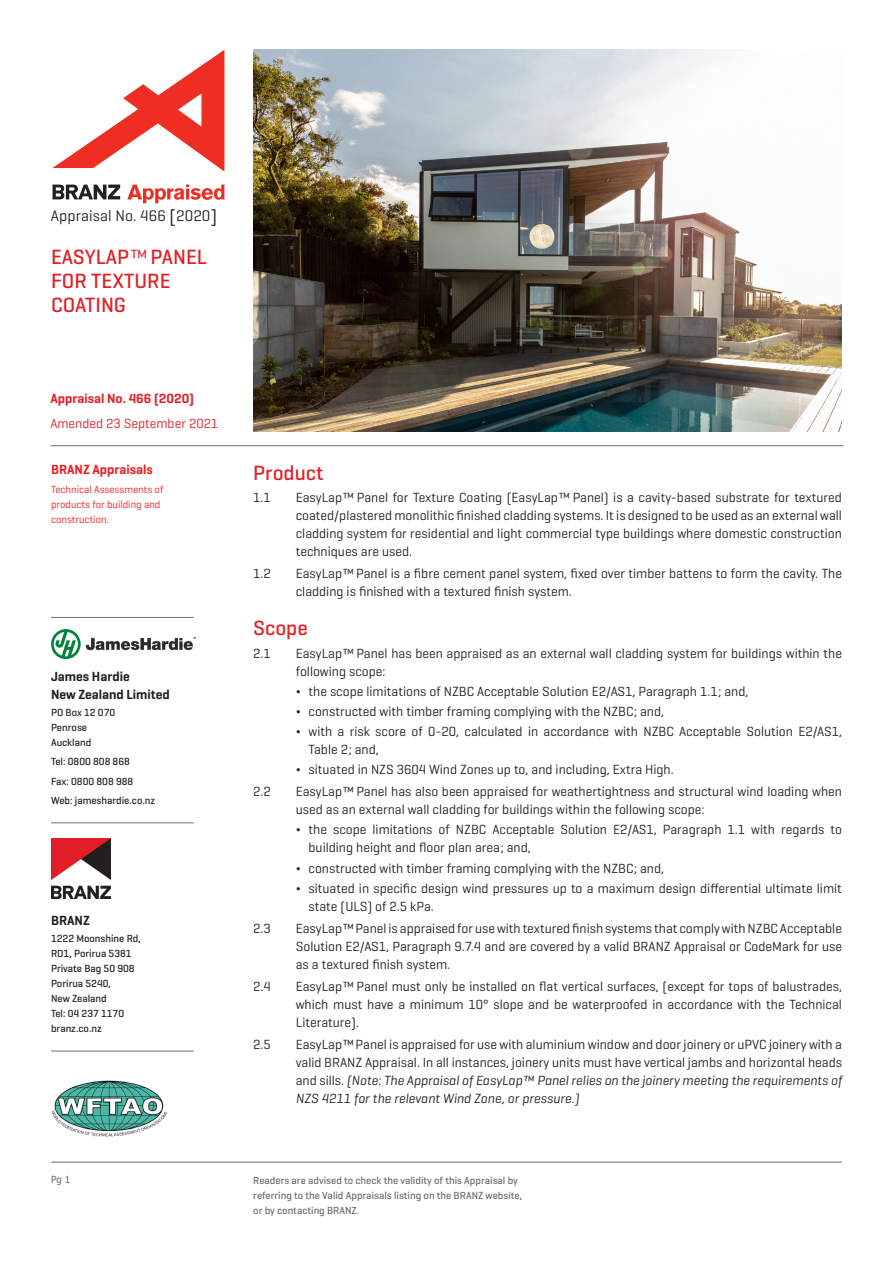
<style>
.page{position:relative;width:893px;height:1263px;background:#fff}
.page>*{position:absolute;margin:0;border:0;box-sizing:border-box;transform-origin:0 0}
.H3_Geo_P{font:500 21px/24px "Geogrotesque";color:#e21f26}
.t1{font:15.6px "Geogrotesque";letter-spacing:.005em;color:#231f20}
.t2{font:13.5px/18px "Geogrotesque";color:#231f20}
.H5_Geo_P{font:600 13.5px/18px "Geogrotesque";color:#231f20}
.H4_Geo_P{font:13.5px "Geogrotesque";color:#e21f26}
.H4_Geo_P-2{font:600 13.5px "Geogrotesque";color:#e21f26}
.Body{font:600 13.5px "Geogrotesque";color:#ee1d23}
.Small_Body_Geo_P{font:500 10.5px/15px "Geogrotesque";color:#231f20}
.Small_Body_Geo_P-2{font:500 10.5px/15px "Geogrotesque";color:#6c6d70}
.Body-2{font:10.5px/15px "Geogrotesque";color:#ee1d23}
.t3{font:9.75px "Tahoma";color:#6c6d70}
.s1{font-size:18.3px}
.s2{font-weight:400}
.s3{font-weight:500}
.s4{font-style:italic}
</style>
<div class="page">
<hr style="left:51px;top:617px;width:143px;height:1px;background:#6c6d70">
<img style="left:51px;top:629px;width:145px;height:30px">
<hr style="left:51px;top:822px;width:143px;height:1px;background:#6c6d70">
<img style="left:51px;top:839px;width:60px;height:59px">
<hr style="left:51px;top:1051px;width:143px;height:1px;background:#6c6d70">
<hr style="left:50px;top:445px;width:793px;height:1px;background:#6c6d70">
<hr style="left:51px;top:1162px;width:791px;height:1px;background:#6c6d70">
<img style="left:51px;top:1080px;width:117px;height:57px">
<img style="left:253px;top:50px;width:589px;height:382px">
<svg style="left:52px;top:50px;width:172px;height:122px"></svg>
<svg style="left:127px;top:185px;width:97px;height:18px"></svg>
<svg style="left:53px;top:185px;width:67px;height:14px"></svg>
<p class="t1" style="left:51px;top:206px;width:168px">Appraisal No. 466 <span class="s1">[</span>2020<span class="s1">]</span></p>
<p class="H3_Geo_P" style="left:51px;top:245px;width:158px">EASYLAP<span class="s2">™</span>PANEL<br>FOR TEXTURE<br>COATING</p>
<p class="H4_Geo_P-2" style="left:50px;top:390px;width:145px">Appraisal No. 466 (2020)</p>
<p class="H4_Geo_P" style="left:50px;top:415px;width:169px">Amended 23 September 2021</p>
<p class="Body" style="left:51px;top:461px;width:103px">BRANZ Appraisals</p>
<p class="Body-2" style="left:51px;top:482px;width:114px">Technical Assessments of products for building and construction.</p>
<p class="H5_Geo_P" style="left:51px;top:667px;width:120px">James Hardie<br>New Zealand Limited</p>
<p class="Small_Body_Geo_P" style="left:51px;top:705px;width:66px">PO Box 12 070</p>
<p class="Small_Body_Geo_P" style="left:51px;top:720px;width:38px">Penrose</p>
<p class="Small_Body_Geo_P" style="left:51px;top:735px;width:42px">Auckland</p>
<p class="Small_Body_Geo_P" style="left:51px;top:754px;width:80px">Tel: 0800 808 868</p>
<p class="Small_Body_Geo_P" style="left:51px;top:773px;width:84px">Fax: 0800 808 988</p>
<p class="Small_Body_Geo_P" style="left:51px;top:792px;width:106px">Web: jameshardie.co.nz</p>
<p class="H5_Geo_P" style="left:51px;top:911px;width:40px">BRANZ</p>
<p class="Small_Body_Geo_P" style="left:51px;top:931px;width:91px">1222 Moonshine Rd,</p>
<p class="Small_Body_Geo_P" style="left:51px;top:946px;width:82px">RD1, Porirua 5381</p>
<p class="Small_Body_Geo_P" style="left:51px;top:961px;width:85px">Private Bag 50 908</p>
<p class="Small_Body_Geo_P" style="left:51px;top:976px;width:62px">Porirua 5240,<br>New Zealand</p>
<p class="Small_Body_Geo_P" style="left:51px;top:1006px;width:75px">Tel: 04 237 1170</p>
<p class="Small_Body_Geo_P" style="left:51px;top:1021px;width:52px">branz.co.nz</p>
<p class="H3_Geo_P" style="left:253px;top:460px;width:72px">Product</p>
<p class="t2" style="left:253px;top:488px;width:19px">1.1</p>
<p class="t2" style="left:296px;top:488px;width:548px;text-align:justify">EasyLap™ Panel for Texture Coating (EasyLap™ Panel) is a cavity-based substrate for textured coated/plastered monolithic finished cladding systems. It is designed to be used as an external wall cladding system for residential and light commercial type buildings where domestic construction techniques are used.</p>
<p class="t2" style="left:253px;top:564px;width:19px">1.2</p>
<p class="t2" style="left:296px;top:564px;width:548px">EasyLap™Panel is a fibre cement panel system, fixed over timber battens to form the cavity. The cladding is finished with a textured finish system.</p>
<p class="H3_Geo_P" style="left:253px;top:616px;width:56px">Scope</p>
<p class="t2" style="left:253px;top:643px;width:19px">2.1</p>
<p class="t2" style="left:296px;top:643px;width:548px">EasyLap™ Panel has been appraised as an external wall cladding system for buildings within the following scope:</p>
<p class="t2" style="left:296px;top:682px;width:454px"><span class="s3">¬</span> the scope limitations of NZBC Acceptable Solution E2/AS1, Paragraph 1.1; and,</p>
<p class="t2" style="left:296px;top:702px;width:370px"><span class="s3">¬</span> constructed with timber framing complying with the NZBC; and,</p>
<p class="t2" style="left:309px;top:722px;width:535px;text-indent:-13px"><span class="s3">¬</span> with a risk score of 0-20, calculated in accordance with NZBC Acceptable Solution E2/AS1,<br>Table 2; and,</p>
<p class="t2" style="left:296px;top:760px;width:379px"><span class="s3">¬</span> situated in NZS 3604 Wind Zones up to, and including, Extra High.</p>
<p class="t2" style="left:253px;top:782px;width:19px">2.2</p>
<p class="t2" style="left:296px;top:782px;width:548px">EasyLap™ Panel has also been appraised for weathertightness and structural wind loading when used as an external wall cladding for buildings within the following scope:</p>
<p class="t2" style="left:309px;top:820px;width:535px;text-indent:-13px"><span class="s3">¬</span> the scope limitations of NZBC Acceptable Solution E2/AS1, Paragraph 1.1 with regards to building height and floor plan area; and,</p>
<p class="t2" style="left:296px;top:858px;width:370px"><span class="s3">¬</span> constructed with timber framing complying with the NZBC; and,</p>
<p class="t2" style="left:309px;top:879px;width:535px;text-indent:-13px"><span class="s3">¬</span> situated in specific design wind pressures up to a maximum design differential ultimate limit state (ULS) of 2.5 kPa.</p>
<p class="t2" style="left:253px;top:919px;width:19px">2.3</p>
<p class="t2" style="left:296px;top:919px;width:548px;text-align:justify">EasyLap™Panel is appraised for use with textured finish systems that comply with NZBC Acceptable Solution E2/AS1, Paragraph 9.7.4 and are covered by a valid BRANZ Appraisal or CodeMark for use as a textured finish system.</p>
<p class="t2" style="left:253px;top:977px;width:19px">2.4</p>
<p class="t2" style="left:296px;top:977px;width:548px;text-align:justify">EasyLap™ Panel must only be installed on flat vertical surfaces, (except for tops of balustrades, which must have a minimum 10° slope and be waterproofed in accordance with the Technical Literature).</p>
<p class="t2" style="left:253px;top:1035px;width:19px">2.5</p>
<p class="t2" style="left:296px;top:1035px;width:548px;text-align:justify">EasyLap™Panel is appraised for use with aluminium window and door joinery or uPVC joinery with a valid BRANZ Appraisal. In all instances, joinery units must have vertical jambs and horizontal heads and sills. <span class="s4">(Note: The Appraisal of EasyLap™ Panel relies on the joinery meeting the requirements of NZS 4211 for the relevant Wind Zone, or pressure.)</span></p>
<p class="t3" style="left:51px;top:1173px;width:21px">Pg 1</p>
<p class="Small_Body_Geo_P-2" style="left:253px;top:1172px;width:270px">Readers are advised to check the validity of this Appraisal by referring to the Valid Appraisals listing on the BRANZ website, or by contacting BRANZ.</p>
</div>
